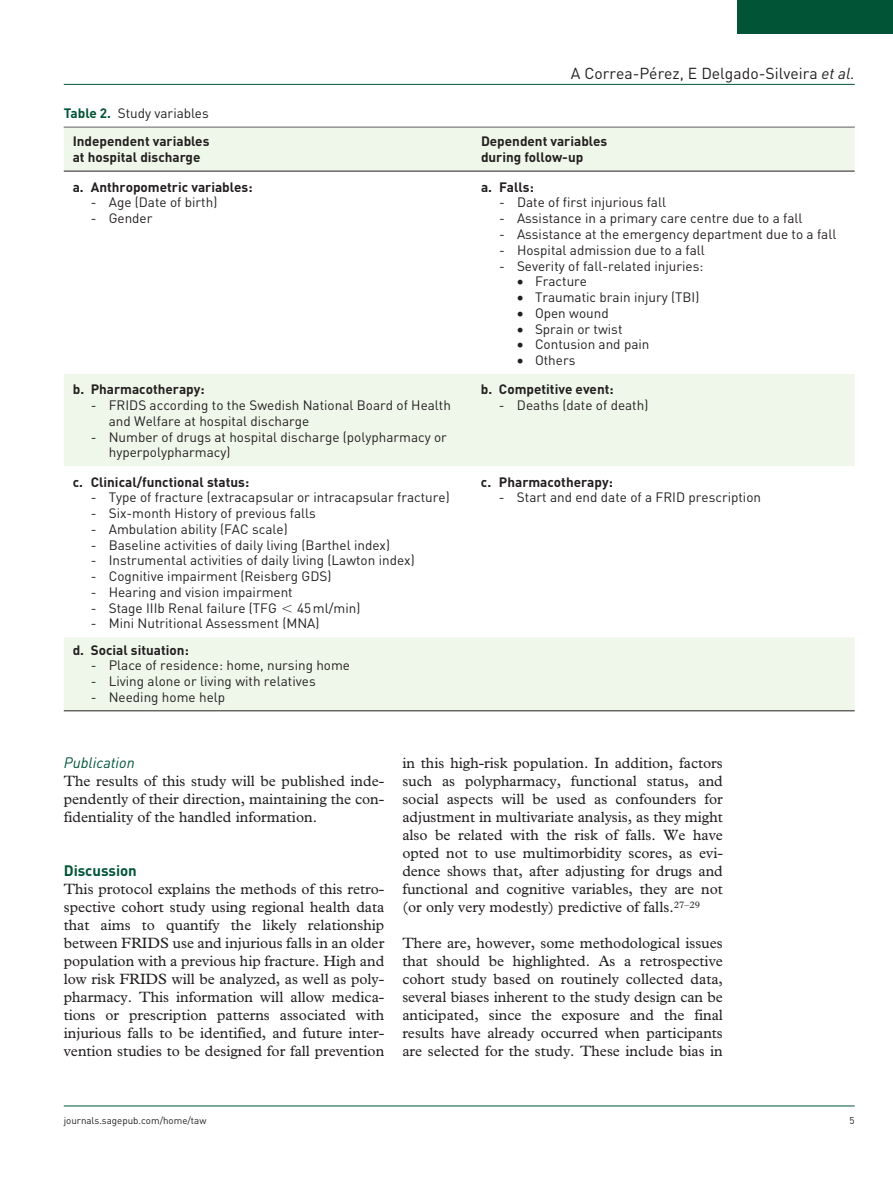
<style>
.page{position:relative;width:893px;height:1191px;background:#fff}
.page>*{position:absolute;margin:0;border:0;box-sizing:border-box;transform-origin:0 0}
.t1{font:15.75px "DIN";color:#231f20}
.t2{font:15px/18px "Plantin Std";color:#231f20;text-align:justify}
.t3{font:italic 15px "DIN";color:#015436}
.t4{font:700 15px "DIN";color:#015436}
.t5{font:13.5px/15.8px "DIN";color:#231f20}
.t6{font:700 13.5px/28.5px "DIN";color:#231f20;text-align:right}
.t7{font:9.75px "DIN";color:#231f20}
.s1{color:#015436}
.s2{font-weight:400}
.s3{font-style:italic}
</style>
<div class="page">
<hr style="left:64px;top:84px;width:791px;height:1px;background:#015436">
<hr style="left:64px;top:1105px;width:791px;height:1px;background:#015436">
<div style="left:738px;top:0;width:155px;height:34px;background:#015436"></div>
<hr style="left:64px;top:127px;width:791px;height:1px;background:#231f20">
<div style="left:64px;top:128px;width:791px;height:582px;background:#eff7ea"></div>
<svg style="left:64px;top:172px;width:791px;height:465px"></svg>
<hr style="left:64px;top:171px;width:408px;height:1px;background:#231f20">
<hr style="left:472px;top:171px;width:383px;height:1px;background:#231f20">
<hr style="left:64px;top:710px;width:408px;height:1px;background:#231f20">
<hr style="left:472px;top:710px;width:383px;height:1px;background:#231f20">
<svg style="left:283px;top:604px;width:8px;height:8px"></svg>
<p class="t6" style="left:64px;top:98px;width:147px"><span class="s1">Table 2.</span> <span class="s2">Study variables<br></span>Independent variables</p>
<p class="t6" style="left:73px;top:142px;width:129px">at hospital discharge</p>
<p class="t6" style="left:73px;top:172px;width:181px">a. Anthropometric variables:</p>
<p class="t5" style="left:91px;top:194px;width:128px">- Age (Date of birth)</p>
<p class="t5" style="left:91px;top:210px;width:63px">- Gender</p>
<p class="t6" style="left:73px;top:374px;width:133px">b. Pharmacotherapy:</p>
<p class="t5" style="left:109px;top:397px;width:344px;text-indent:-18px">- FRIDS according to the Swedish National Board of Health and Welfare at hospital discharge</p>
<p class="t5" style="left:109px;top:428px;width:340px;text-indent:-18px">- Number of drugs at hospital discharge (polypharmacy or hyperpolypharmacy)</p>
<p class="t6" style="left:73px;top:467px;width:178px">c. Clinical/functional status:</p>
<p class="t5" style="left:91px;top:489px;width:360px">- Type of fracture (extracapsular or intracapsular fracture)</p>
<p class="t5" style="left:91px;top:505px;width:227px">- Six-month History of previous falls</p>
<p class="t5" style="left:91px;top:521px;width:199px">- Ambulation ability (FAC scale)</p>
<p class="t5" style="left:91px;top:536px;width:301px">- Baseline activities of daily living (Barthel index)</p>
<p class="t5" style="left:91px;top:552px;width:325px">- Instrumental activities of daily living (Lawton index)</p>
<p class="t5" style="left:91px;top:568px;width:242px">- Cognitive impairment (Reisberg GDS)</p>
<p class="t5" style="left:91px;top:584px;width:204px">- Hearing and vision impairment</p>
<p class="t5" style="left:91px;top:599px;width:188px">- Stage IIIb Renal failure (TFG</p>
<p class="t5" style="left:297px;top:599px;width:65px">45ml/min)</p>
<p class="t5" style="left:91px;top:615px;width:230px">- Mini Nutritional Assessment (MNA)</p>
<p class="t6" style="left:73px;top:635px;width:118px">d. Social situation:</p>
<p class="t5" style="left:91px;top:657px;width:261px">- Place of residence: home, nursing home</p>
<p class="t5" style="left:91px;top:673px;width:226px">- Living alone or living with relatives</p>
<p class="t5" style="left:91px;top:689px;width:136px">- Needing home help</p>
<p class="t1" style="left:571px;top:63px;width:285px">A Correa-Pérez, E Delgado-Silveira <span class="s3">et al.</span></p>
<p class="t6" style="left:481px;top:133px;width:128px;line-height:15.8px;text-align:left">Dependent variables during follow-up</p>
<p class="t6" style="left:481px;top:172px;width:54px">a. Falls:</p>
<p class="t5" style="left:499px;top:194px;width:169px">- Date of first injurious fall</p>
<p class="t5" style="left:499px;top:210px;width:305px">- Assistance in a primary care centre due to a fall</p>
<p class="t5" style="left:499px;top:226px;width:339px">- Assistance at the emergency department due to a fall</p>
<p class="t5" style="left:499px;top:242px;width:207px">- Hospital admission due to a fall</p>
<p class="t5" style="left:499px;top:257px;width:206px">- Severity of fall-related injuries:</p>
<p class="t5" style="left:517px;top:273px;width:72px">• Fracture</p>
<p class="t5" style="left:517px;top:289px;width:184px">• Traumatic brain injury (TBI)</p>
<p class="t5" style="left:517px;top:305px;width:93px">• Open wound</p>
<p class="t5" style="left:517px;top:320px;width:107px">• Sprain or twist</p>
<p class="t5" style="left:517px;top:336px;width:134px">• Contusion and pain</p>
<p class="t5" style="left:517px;top:352px;width:60px">• Others</p>
<p class="t6" style="left:481px;top:374px;width:134px">b. Competitive event:</p>
<p class="t5" style="left:499px;top:397px;width:151px">- Deaths (date of death)</p>
<p class="t6" style="left:481px;top:467px;width:133px">c. Pharmacotherapy:</p>
<p class="t5" style="left:499px;top:489px;width:264px">- Start and end date of a FRID prescription</p>
<p class="t3" style="left:64px;top:753px;width:72px">Publication</p>
<p class="t2" style="left:64px;top:772px;width:322px">The results of this study will be published inde&shy;pendently of their direction, maintaining the con&shy;fidentiality of the handled information.</p>
<p class="t4" style="left:64px;top:861px;width:75px">Discussion</p>
<p class="t2" style="left:64px;top:880px;width:322px">This protocol explains the methods of this retro&shy;spective cohort study using regional health data that aims to quantify the likely relationship between FRIDS use and injurious falls in an older population with a previous hip fracture. High and low risk FRIDS will be analyzed, as well as poly&shy;pharmacy. This information will allow medica&shy;tions or prescription patterns associated with injurious falls to be identified, and future inter&shy;vention studies to be designed for fall prevention</p>
<p class="t2" style="left:402px;top:754px;width:322px">in this high-risk population. In addition, factors such as polypharmacy, functional status, and social aspects will be used as confounders for adjustment in multivariate analysis, as they might also be related with the risk of falls. We have opted not to use multimorbidity scores, as evi&shy;dence shows that, after adjusting for drugs and functional and cognitive variables, they are not (or only very modestly) predictive of falls.<sup>27–29</sup></p>
<p class="t2" style="left:402px;top:934px;width:322px">There are, however, some methodological issues that should be highlighted. As a retrospective cohort study based on routinely collected data, several biases inherent to the study design can be anticipated, since the exposure and the final results have already occurred when participants are selected for the study. These include bias in</p>
<p class="t7" style="left:64px;top:1114px;width:144px">journals.sagepub.com/home/taw</p>
<p class="t7" style="left:850px;top:1114px;width:7px">5</p>
</div>
